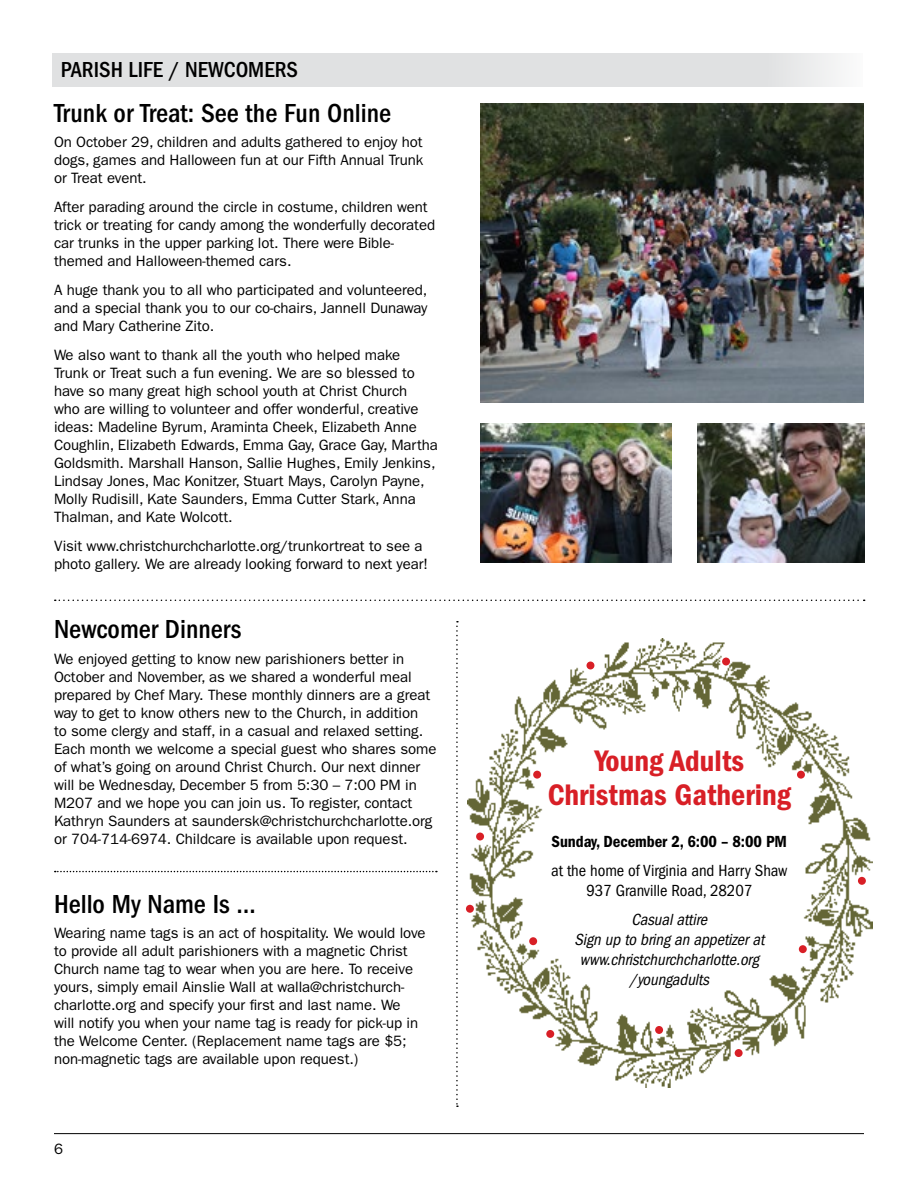
<style>
.page{position:relative;width:918px;height:1188px;background:#fff}
.page>*{position:absolute;margin:0;border:0;box-sizing:border-box;transform-origin:0 0}
.t1{font:30.75px/34.3px "ITC Franklin Gothic Std Dm Cd";color:#d81f26;text-align:center}
.t2{font:500 condensed 27px "ITC Franklin Gothic Std";color:#000}
.t3{font:500 condensed 22.5px "ITC Franklin Gothic Std";color:#000}
.t4{font:italic condensed 16.65px/20px "ITC Franklin Gothic Std";color:#000;text-align:center}
.t5{font:condensed 16.65px/20px "ITC Franklin Gothic Std";letter-spacing:-.005em;color:#000;text-align:center}
.t6{font:16.65px "ITC Franklin Gothic Std Dm Cd";letter-spacing:-.005em;color:#000}
.t7{font:15px/18px "ITC Franklin Gothic Std";letter-spacing:-.005em;color:#000}
</style>
<div class="page">
<hr style="left:54px;top:1133px;width:810px;height:1px;background:#000">
<div style="left:52px;top:53px;width:811px;height:34px;background:#e0e1e2"></div>
<svg style="left:55px;top:871px;width:382px;height:1px"></svg>
<img style="left:481px;top:104px;width:383px;height:298px">
<img style="left:481px;top:423px;width:190px;height:139px">
<img style="left:697px;top:423px;width:167px;height:139px">
<img style="left:468px;top:638px;width:405px;height:449px">
<div style="left:722px;top:658px;width:8px;height:8px;background:#d81f26;border-radius:50%"></div>
<div style="left:797px;top:771px;width:8px;height:8px;background:#d81f26;border-radius:50%"></div>
<div style="left:858px;top:877px;width:8px;height:8px;background:#d81f26;border-radius:50%"></div>
<div style="left:799px;top:945px;width:8px;height:8px;background:#d81f26;border-radius:50%"></div>
<div style="left:735px;top:1049px;width:8px;height:8px;background:#d81f26;border-radius:50%"></div>
<div style="left:655px;top:1026px;width:8px;height:8px;background:#d81f26;border-radius:50%"></div>
<div style="left:546px;top:1030px;width:8px;height:8px;background:#d81f26;border-radius:50%"></div>
<div style="left:529px;top:937px;width:8px;height:8px;background:#d81f26;border-radius:50%"></div>
<div style="left:466px;top:905px;width:8px;height:8px;background:#d81f26;border-radius:50%"></div>
<div style="left:476px;top:833px;width:8px;height:7px;background:#d81f26;border-radius:50%"></div>
<div style="left:533px;top:771px;width:8px;height:8px;background:#d81f26;border-radius:50%"></div>
<div style="left:587px;top:662px;width:7px;height:7px;background:#d81f26;border-radius:50%"></div>
<svg style="left:55px;top:600px;width:810px;height:1px"></svg>
<svg style="left:456px;top:621px;width:2px;height:486px"></svg>
<h3 class="t3" style="left:61px;top:57px;width:239px">PARISH LIFE / NEWCOMERS</h3>
<h2 class="t2" style="left:54px;top:98px;width:339px">Trunk or Treat: See the Fun Online</h2>
<p class="t7" style="left:54px;top:133px;width:371px;text-align:justify">On October 29, children and adults gathered to enjoy hot dogs, games and Halloween fun at our Fifth Annual Trunk or Treat event.</p>
<p class="t7" style="left:54px;top:198px;width:383px">After parading around the circle in costume, children went trick or treating for candy among the wonderfully decorated car trunks in the upper parking lot. There were Bible&shy;themed and Halloween-themed cars.</p>
<p class="t7" style="left:54px;top:281px;width:375px;text-align:justify">A huge thank you to all who participated and volunteered, and a special thank you to our co-chairs, Jannell Dunaway and Mary Catherine Zito.</p>
<p class="t7" style="left:54px;top:346px;width:385px">We also want to thank all the youth who helped make Trunk or Treat such a fun evening. We are so blessed to have so many great high school youth at Christ Church<br>who are willing to volunteer and offer wonderful, creative ideas: Madeline Byrum, Araminta Cheek, Elizabeth Anne Coughlin, Elizabeth Edwards, Emma Gay, Grace Gay, Martha Goldsmith. Marshall Hanson, Sallie Hughes, Emily Jenkins, Lindsay Jones, Mac Konitzer, Stuart Mays, Carolyn Payne, Molly Rudisill, Kate Saunders, Emma Cutter Stark, Anna Thalman, and Kate Wolcott.</p>
<p class="t7" style="left:54px;top:537px;width:376px">Visit www.christchurchcharlotte.org/trunkortreat to see a photo gallery. We are already looking forward to next year!</p>
<h2 class="t2" style="left:54px;top:614px;width:189px">Newcomer Dinners</h2>
<p class="t7" style="left:54px;top:650px;width:384px">We enjoyed getting to know new parishioners better in October and November, as we shared a wonderful meal prepared by Chef Mary. These monthly dinners are a great way to get to know others new to the Church, in addition<br>to some clergy and staff, in a casual and relaxed setting.<br>Each month we welcome a special guest who shares some of what’s going on around Christ Church. Our next dinner will be Wednesday, December 5 from 5:30 – 7:00 PM in M207 and we hope you can join us. To register, contact Kathryn Saunders at saundersk@christchurchcharlotte.org or 704-714-6974. Childcare is available upon request.</p>
<h2 class="t2" style="left:54px;top:889px;width:203px">Hello My Name Is …</h2>
<p class="t7" style="left:54px;top:924px;width:373px">Wearing name tags is an act of hospitality. We would love to provide all adult parishioners with a magnetic Christ Church name tag to wear when you are here. To receive yours, simply email Ainslie Wall at walla@christchurch&shy;charlotte.org and specify your first and last name. We<br>will notify you when your name tag is ready for pick-up in the Welcome Center. (Replacement name tags are $5; non-magnetic tags are available upon request.)</p>
<p class="t7" style="left:54px;top:1140px;width:10px">6</p>
<h1 class="t1" style="left:548px;top:743px;width:245px">Young Adults<br>Christmas Gathering</h1>
<p class="t6" style="left:552px;top:832px;width:237px">Sunday, December 2, 6:00 – 8:00 PM</p>
<p class="t5" style="left:551px;top:860px;width:238px">at the home of Virginia and Harry Shaw<br>937 Granville Road, 28207</p>
<p class="t4" style="left:574px;top:910px;width:195px">Casualattire<br>Sign up to bringan appetizerat www.christchurchcharlotte.org /youngadults</p>
</div>
